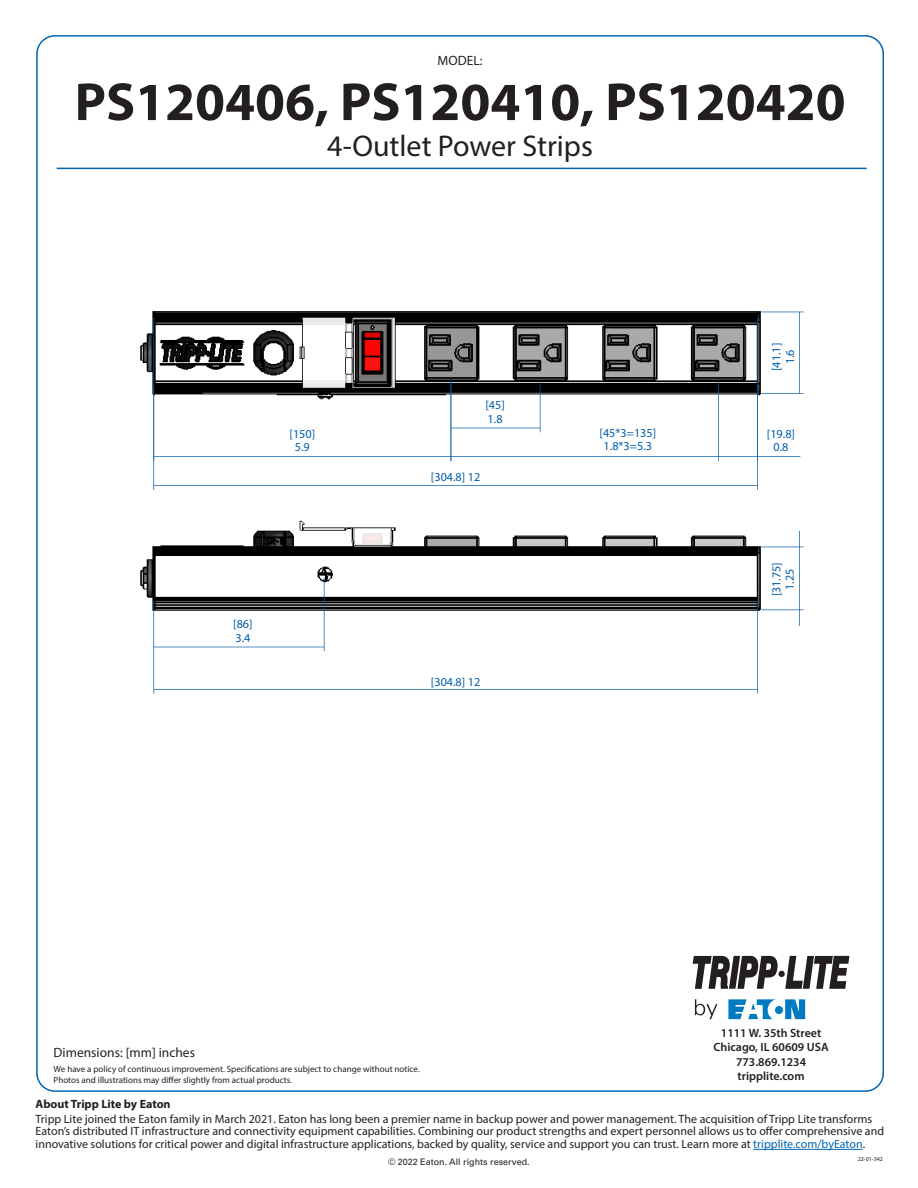
<style>
.page{position:relative;width:918px;height:1188px;background:#fff}
.page>*{position:absolute;margin:0;border:0;box-sizing:border-box;transform-origin:0 0}
.t1{font:700 54px "Myriad Pro";color:#231f20}
.t2{font:30px "Myriad Pro";color:#231f20}
.t3{font:13.5px "Myriad Pro";color:#231f20}
.t4{font:12.15px/13.5px "Myriad Pro";color:#005ca9;text-align:center}
.t5{font:12px/12.8px "Myriad Pro";color:#231f20}
.t6{font:600 12px/14.4px "Myriad Pro";color:#231f20;text-align:center}
.t7{font:700 12px "Myriad Pro";color:#231f20}
.t8{font:9px/10.8px "Myriad Pro";color:#231f20}
.t9{font:9px "Univers";color:#231f20}
.t10{font:6px "Myriad Pro";color:#231f20}
.s1{color:#0166b3}
</style>
<div class="page">
<hr style="left:57px;top:168px;width:810px;height:1px;background:#0166b3">
<svg style="left:728px;top:999px;width:77px;height:20px"></svg>
<svg style="left:695px;top:999px;width:22px;height:20px"></svg>
<svg style="left:693px;top:956px;width:156px;height:33px"></svg>
<hr style="left:753px;top:1149px;width:110px;height:1px;background:#0166b3">
<img style="left:140px;top:546px;width:13px;height:65px">
<img style="left:140px;top:311px;width:642px;height:84px">
<svg style="left:153px;top:626px;width:605px;height:68px"></svg>
<svg style="left:153px;top:312px;width:651px;height:314px"></svg>
<p class="t3" style="left:438px;top:52px;width:46px">MODEL:</p>
<p class="t1" style="left:75px;top:67px;width:772px">PS120406, PS120410, PS120420</p>
<p class="t2" style="left:327px;top:128px;width:267px">4-Outlet Power Strips</p>
<p class="t4" style="left:290px;top:427px;width:27px">[150]<br>5.9</p>
<p class="t4" style="left:233px;top:617px;width:21px;text-align:left">[86]<br>3.4</p>
<p class="t4" style="left:485px;top:398px;width:21px;text-align:left">[45]<br>1.8</p>
<p class="t4" style="left:431px;top:470px;width:51px">[304.8] 12</p>
<p class="t4" style="left:431px;top:675px;width:51px">[304.8] 12</p>
<p class="t4" style="left:600px;top:426px;width:58px">[45*3=135]<br>1.8*3=5.3</p>
<p class="t4" style="left:770px;top:371px;width:30px;rotate:-90deg">[41.1]<br>1.6</p>
<p class="t4" style="left:767px;top:427px;width:30px">[19.8]<br>0.8</p>
<p class="t4" style="left:769px;top:596px;width:36px;rotate:-90deg">[31.75]<br>1.25</p>
<p class="t3" style="left:54px;top:1044px;width:143px">Dimensions: [mm] inches</p>
<p class="t8" style="left:54px;top:1063px;width:368px">We have a policy of continuous improvement. Specifications are subject to change without notice.<br>Photos and illustrations may differ slightly from actual products.</p>
<p class="t6" style="left:714px;top:1026px;width:117px">1111 W. 35th Street<br>Chicago, IL 60609 USA<br>773.869.1234 tripplite.com</p>
<p class="t7" style="left:36px;top:1096px;width:137px">About Tripp Lite by Eaton</p>
<p class="t5" style="left:36px;top:1112px;width:850px">Tripp Lite joined the Eaton family in March 2021. Eaton has long been a premier name in backup power and power management. The acquisition of Tripp Lite transforms<br>Eaton’s distributed IT infrastructure and connectivity equipment capabilities. Combining our product strengths and expert personnel allows us to offer comprehensive and innovative solutions for critical power and digital infrastructure applications, backed by quality, service and support you can trust. Learn more at <span class="s1">tripplite.com/byEaton</span>.</p>
<p class="t10" style="left:858px;top:1156px;width:27px">22-01-342</p>
<p class="t9" style="left:388px;top:1156px;width:143px">© 2022 Eaton. All rights reserved.</p>
</div>
